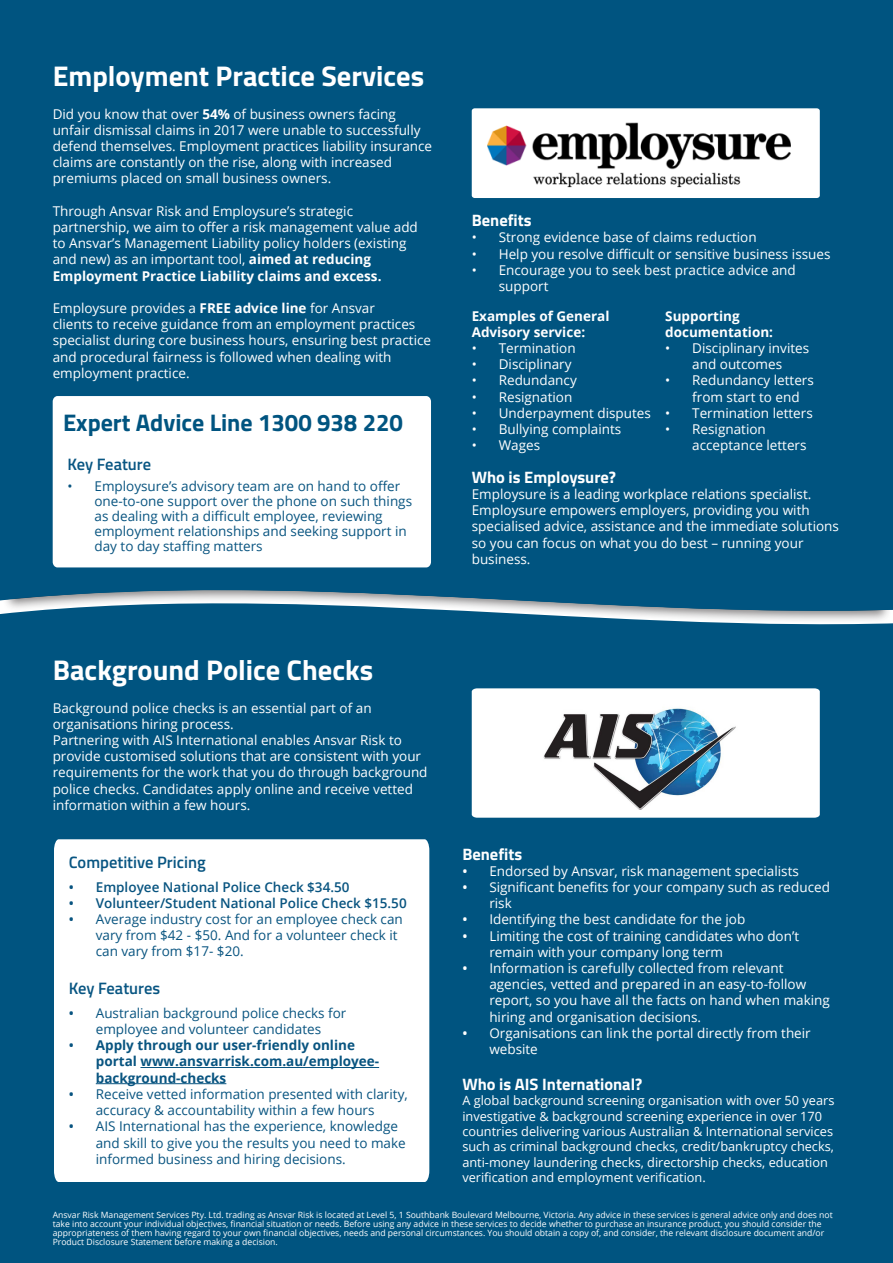
<style>
.page{position:relative;width:893px;height:1263px;background:#fff}
.page>*{position:absolute;margin:0;border:0;box-sizing:border-box;transform-origin:0 0}
.t1{font:700 28.5px "Titillium Web";color:#fff}
.t2{font:700 24px "Titillium Web";color:#005480}
.t3{font:700 16.5px "Titillium Web";color:#fff}
.t4{font:600 16.5px "Titillium Web";color:#085582}
.t5{font:13.5px/16.2px "Open Sans";color:#fff}
.t6{font:13.5px/16.2px "Open Sans";color:#085480}
.t7{font:700 13.5px/16.2px "Open Sans";color:#085480}
.t8{font:600 13.5px "Open Sans";color:#085480}
.t9{font:700 13.5px/16.2px "Open Sans";color:#fff}
.t10{font:12.75px/15.3px "Open Sans";color:#fff}
.t11{font:8.7px/9px "Open Sans";color:#fff}
.s1{font-weight:700}
.s2{font-weight:600}
</style>
<div class="page">
<div style="left:0;top:644px;width:893px;height:619px;background:#005480"></div>
<div style="left:0;top:625px;width:893px;height:19px;background:#005480"></div>
<div style="left:0;top:0;width:893px;height:625px;background:#005480"></div>
<div style="left:53px;top:396px;width:378px;height:171px;background:#fff;border-radius:5px"></div>
<div style="left:472px;top:108px;width:348px;height:90px;background:#fff;border-radius:3px"></div>
<img style="left:487px;top:122px;width:304px;height:66px">
<svg style="left:472px;top:688px;width:348px;height:130px"></svg>
<img style="left:532px;top:695px;width:215px;height:114px">
<svg style="left:54px;top:839px;width:375px;height:343px"></svg>
<hr style="left:140px;top:1067px;width:239px;height:1px;background:#085480">
<hr style="left:96px;top:1083px;width:130px;height:1px;background:#085480">
<p class="t1" style="left:53px;top:55px;width:373px">Employment Practice Services</p>
<p class="t5" style="left:53px;top:105px;width:381px">Did you know that over <span class="s1">54%</span> of business owners facing unfair dismissal claims in 2017 were unable to successfully defend themselves. Employment practices liability insurance claims are constantly on the rise, along with increased premiums placed on small business owners.</p>
<p class="t5" style="left:53px;top:202px;width:367px">Through Ansvar Risk and Employsure’s strategic partnership, we aim to offer a risk management value add to Ansvar’s Management Liability policy holders (existing and new) as an important tool, <span class="s1">aimed at reducing Employment Practice Liability claims and excess.</span></p>
<p class="t5" style="left:53px;top:300px;width:380px">Employsure provides a <span class="s1">FREE advice line</span> for Ansvar<br>clients to receive guidance from an employment practices specialist during core business hours, ensuring best practice and procedural fairness is followed when dealing with employment practice.</p>
<p class="t9" style="left:472px;top:307px;width:139px">Examples of General<br>Advisory service:</p>
<p class="t3" style="left:472px;top:208px;width:61px">Benefits</p>
<p class="t5" style="left:472px;top:229px;width:286px">• Strong evidence base of claims reduction</p>
<p class="t5" style="left:472px;top:245px;width:360px">• Help you resolve difficult or sensitive business issues</p>
<p class="t5" style="left:499px;top:261px;width:299px;text-indent:-27px">• Encourage you to seek best practice advice and support</p>
<p class="t9" style="left:665px;top:307px;width:109px">Supporting documentation:</p>
<p class="t5" style="left:665px;top:340px;width:145px;text-align:center">• Disciplinary invites and outcomes</p>
<p class="t5" style="left:692px;top:372px;width:123px;text-indent:-27px">• Redundancy letters from start to end</p>
<p class="t5" style="left:665px;top:404px;width:149px">• Termination letters</p>
<p class="t5" style="left:692px;top:421px;width:116px;text-indent:-27px">• Resignation acceptance letters</p>
<p class="t5" style="left:472px;top:340px;width:105px">• Termination</p>
<p class="t5" style="left:472px;top:356px;width:101px">• Disciplinary</p>
<p class="t5" style="left:472px;top:372px;width:107px">• Redundancy</p>
<p class="t5" style="left:472px;top:388px;width:102px">• Resignation</p>
<p class="t5" style="left:472px;top:404px;width:181px">• Underpayment disputes</p>
<p class="t5" style="left:472px;top:421px;width:151px">• Bullying complaints</p>
<p class="t5" style="left:472px;top:437px;width:70px">• Wages</p>
<p class="t2" style="left:63px;top:405px;width:341px">Expert Advice Line 1300 938 220</p>
<p class="t4" style="left:67px;top:452px;width:85px">Key Feature</p>
<p class="t6" style="left:94px;top:478px;width:319px;line-height:15px;text-indent:-27px">• Employsure’s advisory team are on hand to offer one-to-one support over the phone on such things as dealing with a difficult employee, reviewing employment relationships and seeking support in day to day staffing matters</p>
<p class="t3" style="left:472px;top:464px;width:146px">Who is Employsure?</p>
<p class="t5" style="left:472px;top:486px;width:369px">Employsure is a leading workplace relations specialist.<br>Employsure empowers employers, providing you with specialised advice, assistance and the immediate solutions so you can focus on what you do best – running your business.</p>
<p class="t1" style="left:53px;top:648px;width:322px">Background Police Checks</p>
<p class="t5" style="left:53px;top:699px;width:320px">Background police checks is an essential part of an organisations hiring process.</p>
<p class="t5" style="left:53px;top:732px;width:376px">Partnering with AIS International enables Ansvar Risk to provide customised solutions that are consistent with your requirements for the work that you do through background police checks. Candidates apply online and receive vetted information within a few hours.</p>
<p class="t4" style="left:69px;top:849px;width:139px">Competitive Pricing</p>
<p class="t8" style="left:69px;top:877px;width:282px">• Employee National Police Check $34.50</p>
<p class="t8" style="left:69px;top:894px;width:339px">• Volunteer/Student National Police Check $15.50</p>
<p class="t6" style="left:96px;top:911px;width:308px;text-indent:-27px"><span class="s2">•</span> Average industry cost for an employee check can vary from $42 - $50. And for a volunteer check it can vary from $17- $20.</p>
<p class="t4" style="left:69px;top:976px;width:93px">Key Features</p>
<p class="t6" style="left:69px;top:1004px;width:279px;text-align:center"><span class="s2">•</span> Australian background police checks for employee and volunteer candidates</p>
<p class="t7" style="left:96px;top:1037px;width:285px;text-indent:-27px"><span class="s2">•</span> Apply through our user-friendly online portal www.ansvarrisk.com.au/employee&shy;background-checks</p>
<p class="t6" style="left:69px;top:1085px;width:340px;text-align:center"><span class="s2">•</span> Receive vetted information presented with clarity, accuracy &amp; accountability within a few hours</p>
<p class="t6" style="left:96px;top:1118px;width:311px;text-indent:-27px"><span class="s2">•</span> AIS International has the experience, knowledge and skill to give you the results you need to make informed business and hiring decisions.</p>
<p class="t3" style="left:462px;top:841px;width:61px">Benefits</p>
<p class="t5" style="left:462px;top:862px;width:338px"><span class="s2">•</span> Endorsed by Ansvar, risk management specialists</p>
<p class="t5" style="left:489px;top:879px;width:342px;text-indent:-27px"><span class="s2">•</span> Significant benefits for your company such as reduced risk</p>
<p class="t5" style="left:462px;top:911px;width:285px"><span class="s2">•</span> Identifying the best candidate for the job</p>
<p class="t5" style="left:489px;top:927px;width:311px;text-indent:-27px"><span class="s2">•</span> Limiting the cost of training candidates who don’t remain with your company long term</p>
<p class="t5" style="left:489px;top:960px;width:342px;text-indent:-27px"><span class="s2">•</span> Information is carefully collected from relevant agencies, vetted and prepared in an easy-to-follow report, so you have all the facts on hand when making hiring and organisation decisions.</p>
<p class="t5" style="left:489px;top:1024px;width:323px;text-indent:-27px"><span class="s2">•</span> Organisations can link the portal directly from their website</p>
<p class="t3" style="left:462px;top:1072px;width:182px">Who is AIS International?</p>
<p class="t10" style="left:462px;top:1093px;width:374px">A global background screening organisation with over 50 years investigative &amp; background screening experience in over 170 countries delivering various Australian &amp; International services such as criminal background checks, credit/bankruptcy checks, anti-money laundering checks, directorship checks, education verification and employment verification.</p>
<p class="t11" style="left:53px;top:1210px;width:781px">Ansvar Risk Management Services Pty. Ltd. trading as Ansvar Risk is located at Level 5, 1 Southbank Boulevard Melbourne, Victoria. Any advice in these services is general advice only and does not take into account your individual objectives, financial situation or needs. Before using any advice in these services to decide whether to purchase an insurance product, you should consider the appropriateness of them having regard to your own financial objectives, needs and personal circumstances. You should obtain a copy of, and consider, the relevant disclosure document and/or Product Disclosure Statement before making a decision.</p>
</div>
